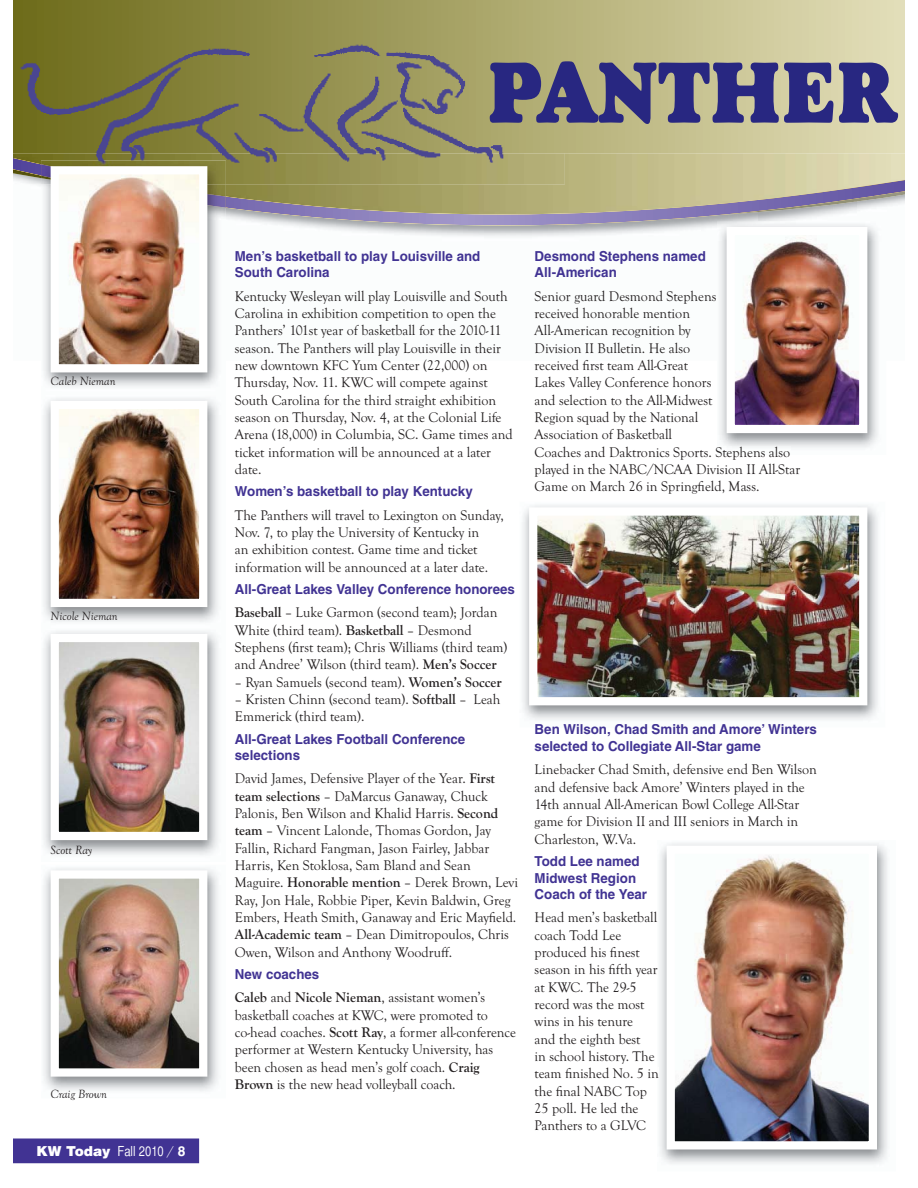
<style>
.page{position:relative;width:918px;height:1188px;background:#fff}
.page>*{position:absolute;margin:0;border:0;box-sizing:border-box;transform-origin:0 0}
.t1{font:87.75px "Goudy Heavyface";color:#282781;scale:.89 1}
.t2{font:14.4px/17.4px "Goudy Old Sty T";color:#231f20}
.t3{font:700 13.8px/16.5px "Helvetica";color:#413393}
.t4{font:900 13.8px "Helvetica";color:#fff}
.t5{font:13.8px "Goudy Old Sty T";color:#fff}
.t6{font:italic 12.3px "Goudy Old Sty T";color:#231f20}
.s1{font-family:"Helvetica";font-weight:700}
.s2{font-weight:700}
</style>
<div class="page">
<img style="left:43px;top:398px;width:176px;height:224px">
<img style="left:60px;top:410px;width:138px;height:188px">
<div style="left:51px;top:401px;width:156px;height:206px;border:8px solid #fff"></div>
<img style="left:659px;top:843px;width:229px;height:321px">
<img style="left:676px;top:855px;width:192px;height:286px">
<img style="left:43px;top:868px;width:176px;height:223px">
<img style="left:60px;top:879px;width:138px;height:189px">
<div style="left:51px;top:870px;width:156px;height:207px;border:8px solid #fff"></div>
<svg style="left:565px;top:0;width:340px;height:153px;background:#ccc899"></svg>
<svg style="left:36px;top:155px;width:869px;height:69px;background:#b5af99"></svg>
<img style="left:14px;top:0;width:551px;height:184px">
<img style="left:522px;top:505px;width:356px;height:215px">
<img style="left:538px;top:516px;width:320px;height:180px">
<div style="left:529px;top:507px;width:338px;height:198px;border:8px solid #fff"></div>
<img style="left:717px;top:221px;width:169px;height:227px">
<img style="left:717px;top:446px;width:73px;height:2px">
<img style="left:736px;top:236px;width:122px;height:188px">
<img style="left:43px;top:631px;width:176px;height:224px">
<img style="left:60px;top:643px;width:138px;height:188px">
<div style="left:51px;top:634px;width:156px;height:206px;border:8px solid #fff"></div>
<img style="left:41px;top:161px;width:185px;height:226px">
<img style="left:207px;top:184px;width:19px;height:24px">
<img style="left:41px;top:164px;width:103px;height:20px">
<img style="left:60px;top:175px;width:138px;height:188px">
<div style="left:51px;top:166px;width:156px;height:206px;border:8px solid #fff"></div>
<div style="left:14px;top:1139px;width:185px;height:24px;background:#413393"></div>
<h1 class="t1" style="left:487px;top:59px;width:461px">PANTHER</h1>
<p class="t6" style="left:51px;top:377px;width:67px">Caleb Nieman</p>
<p class="t6" style="left:51px;top:611px;width:69px">Nicole Nieman</p>
<p class="t6" style="left:51px;top:846px;width:43px">Scott Ray</p>
<p class="t6" style="left:51px;top:1089px;width:58px">Craig Brown</p>
<p class="t4" style="left:37px;top:1147px;width:76px">KW Today</p>
<p class="t5" style="left:167px;top:1146px;width:20px">/ <span class="s1">8</span></p>
<p class="t3" style="left:235px;top:249px;width:247px">Men’s basketball to play Louisville and<br>South Carolina</p>
<p class="t2" style="left:235px;top:288px;width:274px">Kentucky Wesleyan will play Louisville and South</p>
<p class="t2" style="left:235px;top:305px;width:263px">Carolina in exhibition competition to open the</p>
<p class="t2" style="left:235px;top:323px;width:268px">Panthers’ 101st year of basketball for the 2010-11</p>
<p class="t2" style="left:235px;top:340px;width:268px">season. The Panthers will play Louisville in their</p>
<p class="t2" style="left:261px;top:357px;width:9px">d</p>
<p class="t2" style="left:381px;top:357px;width:11px">C</p>
<p class="t2" style="left:235px;top:357px;width:254px">new owntown KFC Yum enter (22 000) on</p>
<p class="t2" style="left:235px;top:357px;width:280px;text-indent:206px">,<br>Thursday, Nov. 11. KWC will compete against South Carolina for the third straight exhibition season on Thursday, Nov. 4, at the Colonial Life Arena (18,000) in Columbia, SC. Game times and ticket information will be announced at a later date.</p>
<p class="t3" style="left:235px;top:485px;width:239px">Women’s basketball to play Kentucky</p>
<p class="t2" style="left:235px;top:507px;width:270px">The Panthers will travel to Lexington on Sunday, Nov. 7, to play the University of Kentucky in<br>an exhibition contest. Game time and ticket information will be announced at a later date.</p>
<p class="t3" style="left:235px;top:582px;width:282px">All-Great Lakes Valley Conference honorees</p>
<p class="t2" style="left:235px;top:605px;width:274px"><span class="s2">Baseball</span> – Luke Garmon (second team); Jordan White (third team). <span class="s2">Basketball</span> – Desmond Stephens (-rst team); Chris Williams (third team) and Andree’ Wilson (third team). <span class="s2">Men’s Soccer</span></p>
<p class="t2" style="left:235px;top:674px;width:268px">– Ryan Samuels (second team). <span class="s2">Women’s Soccer</span></p>
<p class="t2" style="left:235px;top:691px;width:267px">– Kristen Chinn (second team). <span class="s2">Softball</span> – Leah<br>Emmerick (third team).</p>
<p class="t3" style="left:235px;top:732px;width:232px">All-Great Lakes Football Conference selections</p>
<p class="t2" style="left:235px;top:771px;width:285px">David James, Defensive Player of the Year. <span class="s2">First team selections</span> – DaMarcus Ganaway, Chuck Palonis, Ben Wilson and Khalid Harris. <span class="s2">Second team</span> – Vincent Lalonde, Thomas Gordon, Jay Fallin, Richard Fangman, Jason Fairley, Jabbar Harris, Ken Stoklosa, Sam Bland and Sean Maguire. <span class="s2">Honorable mention</span> – Derek Brown, Levi Ray, Jon Hale, Robbie Piper, Kevin Baldwin, Greg Embers, Heath Smith, Ganaway and Eric May-eld.<br><span class="s2">All-Academic team</span> – Dean Dimitropoulos, Chris Owen, Wilson and Anthony Woodru-.</p>
<p class="t3" style="left:235px;top:967px;width:86px">New coaches</p>
<p class="t2" style="left:235px;top:990px;width:283px"><span class="s2">Caleb</span> and <span class="s2">Nicole Nieman</span>, assistant women’s basketball coaches at KWC, were promoted to co-head coaches. <span class="s2">Scott Ray</span>, a former all-conference performer at Western Kentucky University, has been chosen as head men’s golf coach. <span class="s2">Craig Brown</span> is the new head volleyball coach.</p>
<p class="t3" style="left:535px;top:249px;width:173px">Desmond Stephens named<br>All-American</p>
<p class="t2" style="left:535px;top:288px;width:183px">Senior guard Desmond Stephens received honorable mention<br>All-American recognition by<br>Division II Bulletin. He also</p>
<p class="t2" style="left:535px;top:357px;width:134px">received -rst team All G</p>
<p class="t2" style="left:535px;top:357px;width:267px;text-indent:120px">- reat<br>Lakes Valley Conference honors<br>and selection to the All-Midwest<br>Region squad by the National<br>Association of Basketball<br>Coaches and Daktronics Sports. Stephens also played in the NABC/NCAA Division II All-Star<br>Game on March 26 in Spring-eld, Mass.</p>
<p class="t3" style="left:535px;top:723px;width:284px">Ben Wilson Chad Smith and Amore’ Winters</p>
<p class="t3" style="left:535px;top:723px;width:228px;text-indent:73px">,<br>selected to Collegiate All-Star game</p>
<p class="t2" style="left:535px;top:762px;width:284px">Linebacker Chad Smith, defensive end Ben Wilson and defensive back Amore’ Winters played in the 14th annual All-American Bowl College All-Star game for Division II and III seniors in March in Charleston, W.Va.</p>
<p class="t3" style="left:535px;top:854px;width:114px">Todd Lee named<br>Midwest Region<br>Coach of the Year</p>
<p class="t2" style="left:535px;top:910px;width:126px">Head men’s basketball coach Todd Lee produced his -nest season in his -fth year at KWC. The 29-5 record was the most wins in his tenure<br>and the eighth best<br>in school history. The team -nished No. 5 in the -nal NABC Top<br>25 poll. He led the<br>Panthers to a GLVC</p>
</div>
